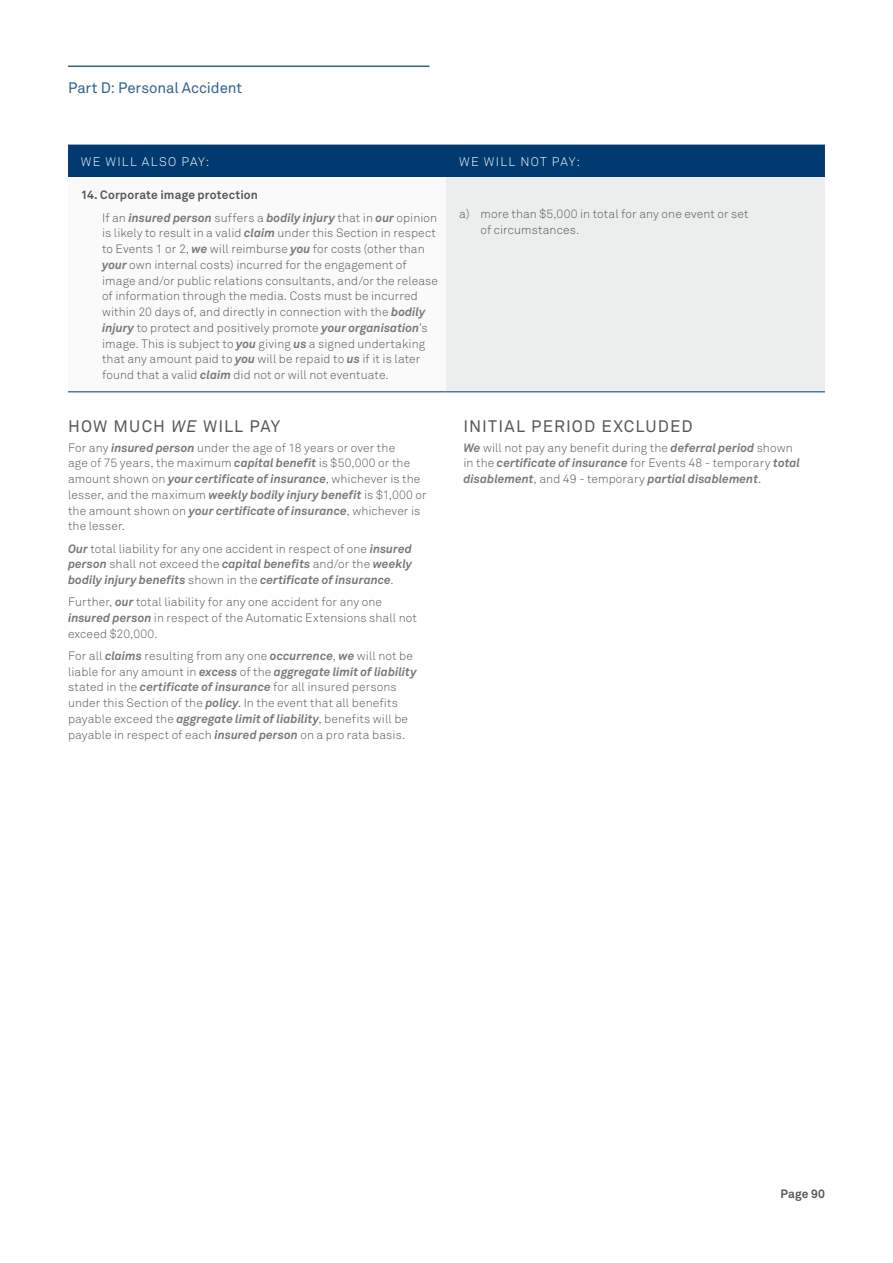
<style>
.page{position:relative;width:893px;height:1263px;background:#fff}
.page>*{position:absolute;margin:0;border:0;box-sizing:border-box;transform-origin:0 0}
.Body_heading_2{font:16.5px "Akkurat Pro";letter-spacing:.065em;color:#57585a}
.t1{font:15px "Akkurat Pro";letter-spacing:-.005em;color:#33618d}
.H1_TABLE{font:12.3px "Akkurat Light Pro";letter-spacing:.105em;color:#fff}
.D_Body_Copy{font:12px/15.8px "Akkurat Light Pro";letter-spacing:.01em;color:#57585a}
.D_Body_inset{font:12px/15.8px "Akkurat Light Pro";letter-spacing:.01em;color:#57585a}
.D_Body_Bullets_1{font:12px/15.8px "Akkurat Light Pro";letter-spacing:.01em;color:#57585a}
.Body_Subhead{font:700 12px "Akkurat Pro";letter-spacing:.015em;color:#57585a}
.s1{font-family:"Akkurat Pro";font-weight:700;font-style:italic;color:#76787b}
.s2{font-style:italic}
</style>
<div class="page">
<hr style="left:68px;top:66px;width:361px;height:1px;background:#33618d">
<div style="left:68px;top:145px;width:757px;height:33px;background:#003a70"></div>
<div style="left:68px;top:178px;width:378px;height:214px;background:#fafafa"></div>
<div style="left:446px;top:178px;width:379px;height:214px;background:#eceded"></div>
<hr style="left:68px;top:391px;width:378px;height:1px;background:#003a70">
<hr style="left:446px;top:391px;width:379px;height:1px;background:#003a70">
<p class="t1" style="left:68px;top:79px;width:176px">Part D: Personal Accident</p>
<p class="H1_TABLE" style="left:81px;top:154px;width:130px">WE WILL ALSO PAY:</p>
<p class="H1_TABLE" style="left:459px;top:154px;width:122px">WE WILL NOT PAY:</p>
<p class="Body_Subhead" style="left:81px;top:188px;width:179px">14. Corporate image protection</p>
<p class="D_Body_inset" style="left:102px;top:210px;width:337px">If an <span class="s1">insured person</span> suffers a <span class="s1">bodily injury</span> that in <span class="s1">our</span> opinion is likely to result in a valid <span class="s1">claim</span> under this Section in respect to Events 1 or 2, <span class="s1">we</span> will reimburse <span class="s1">you</span> for costs (other than <span class="s1">your</span> own internal costs) incurred for the engagement of image and/or public relations consultants, and/or the release of information through the media. Costs must be incurred within 20 days of, and directly in connection with the <span class="s1">bodily injury</span> to protect and positively promote <span class="s1">your organisation</span>’s image. This is subject to <span class="s1">you</span> giving <span class="s1">us</span> a signed undertaking that any amount paid to <span class="s1">you</span> will be repaid to <span class="s1">us</span> if it is later found that a valid <span class="s1">claim</span> did not or will not eventuate.</p>
<p class="D_Body_Bullets_1" style="left:480px;top:207px;width:270px;text-indent:-21px">a) more than $5,000 in total for any one event or set of circumstances.</p>
<p class="Body_heading_2" style="left:68px;top:416px;width:214px">HOW MUCH <span class="s2">WE</span> WILL PAY</p>
<p class="D_Body_Copy" style="left:68px;top:440px;width:360px">For any <span class="s1">insured person</span> under the age of 18 years or over the<br>age of 75 years, the maximum <span class="s1">capital benefit</span> is $50,000 or the amount shown on <span class="s1">your certificate of insurance</span>, whichever is the lesser, and the maximum <span class="s1">weekly bodily injury benefit</span> is $1,000 or the amount shown on <span class="s1">your certificate of insurance</span>, whichever is the lesser.</p>
<p class="D_Body_Copy" style="left:68px;top:541px;width:346px;text-align:justify"><span class="s1">Our</span> total liability for any one accident in respect of one <span class="s1">insured person</span> shall not exceed the <span class="s1">capital benefits</span> and/or the <span class="s1">weekly bodily injury benefits</span> shown in the <span class="s1">certificate of insurance</span>.</p>
<p class="D_Body_Copy" style="left:68px;top:594px;width:350px">Further, <span class="s1">our</span> total liability for any one accident for any one <span class="s1">insured person</span> in respect of the Automatic Extensions shall not exceed $20,000.</p>
<p class="D_Body_Copy" style="left:68px;top:648px;width:350px">For all <span class="s1">claims</span> resulting from any one <span class="s1">occurrence</span>, <span class="s1">we</span> will not be liable for any amount in <span class="s1">excess</span> of the <span class="s1">aggregate limit of liability </span>stated in the <span class="s1">certificate of insurance</span> for all insured persons under this Section of the <span class="s1">policy</span>. In the event that all benefits payable exceed the <span class="s1">aggregate limit of liability</span>, benefits will be payable in respect of each <span class="s1">insured person</span> on a pro rata basis.</p>
<p class="Body_heading_2" style="left:463px;top:416px;width:231px">INITIAL PERIOD EXCLUDED</p>
<p class="D_Body_Copy" style="left:463px;top:440px;width:338px"><span class="s1">We</span> will not pay any benefit during the <span class="s1">deferral period</span> shown in the <span class="s1">certificate of insurance</span> for Events 48 - temporary <span class="s1">total disablement</span>, and 49 - temporary <span class="s1">partial disablement</span>.</p>
<p class="Body_Subhead" style="left:780px;top:1186px;width:46px">Page 90</p>
</div>
